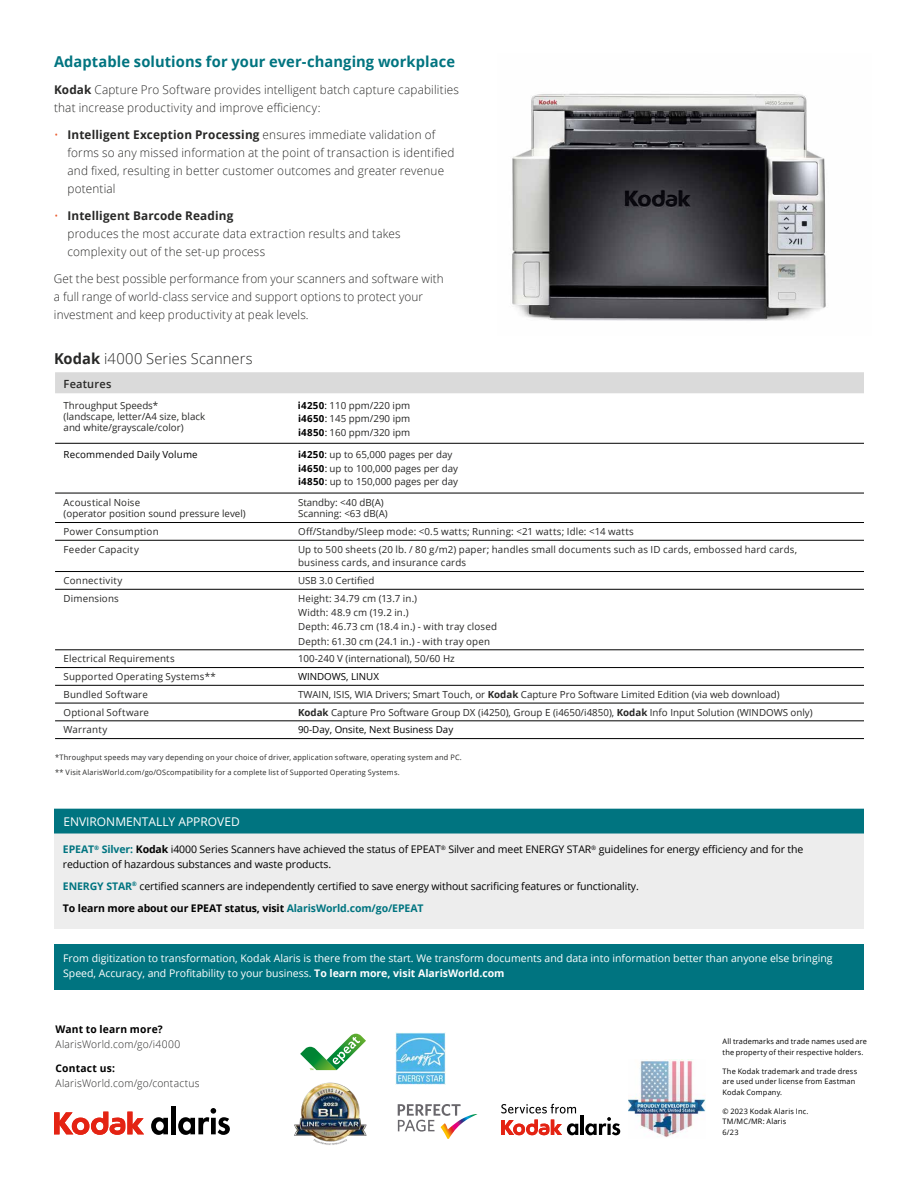
<style>
.page{position:relative;width:918px;height:1188px;background:#fff}
.page>*{position:absolute;margin:0;border:0;box-sizing:border-box;transform-origin:0 0}
.t1{font:700 15px "Open Sans";letter-spacing:.005em;color:#007480}
.t2{font:300 15px "Open Sans";letter-spacing:.015em;color:#282827}
.t3{font:300 12px/18px "Open Sans";letter-spacing:.015em;color:#282827}
.t4{font:12px "Open Sans";color:#fff}
.t5{font:600 11.25px "Open Sans";letter-spacing:.015em;color:#282827}
.t6{font:10.5px/15px "Open Sans";letter-spacing:-.01em;color:#000}
.t7{font:10.5px/15px "Open Sans";color:#fff}
.t8{font:300 10.5px "Open Sans";letter-spacing:.02em;color:#282827}
.t9{font:700 10.5px "Open Sans";letter-spacing:.02em;color:#000}
.t10{font:9.75px/13.5px "Open Sans";color:#282827}
.t11{font:9.75px/14.2px "Open Sans";letter-spacing:.02em;color:#282827}
.t12{font:9.75px "Open Sans";color:#000}
.t13{font:9.75px "Open Sans";letter-spacing:.025em;color:#282827}
.t14{font:9.75px "Open Sans";letter-spacing:.02em;color:#000}
.t15{font:7.5px/10.5px "Open Sans";letter-spacing:.025em;color:#000}
.t16{font:7.5px/15px "Open Sans";letter-spacing:.025em;color:#282827}
.s1{font-weight:700}
.s2{color:#eb5c2e}
.s3{font-weight:700;color:#000}
.s4{color:#000}
.s5{font-weight:700;color:#007480}
</style>
<div class="page">
<svg style="left:55px;top:372px;width:809px;height:22px;background:#dbdbdb"></svg>
<svg style="left:55px;top:492px;width:809px;height:229px"></svg>
<svg style="left:55px;top:523px;width:809px;height:127px"></svg>
<svg style="left:55px;top:541px;width:809px;height:30px"></svg>
<hr style="left:55px;top:443px;width:243px;height:1px;background:#000">
<hr style="left:298px;top:443px;width:566px;height:1px;background:#000">
<hr style="left:55px;top:493px;width:243px;height:1px;background:#000">
<hr style="left:298px;top:493px;width:566px;height:1px;background:#000">
<hr style="left:55px;top:571px;width:243px;height:1px;background:#000">
<hr style="left:298px;top:571px;width:566px;height:1px;background:#000">
<hr style="left:55px;top:667px;width:243px;height:1px;background:#000">
<hr style="left:55px;top:685px;width:243px;height:1px;background:#000">
<hr style="left:298px;top:667px;width:566px;height:1px;background:#000">
<hr style="left:298px;top:685px;width:566px;height:1px;background:#000">
<hr style="left:55px;top:703px;width:243px;height:1px;background:#000">
<hr style="left:55px;top:721px;width:243px;height:1px;background:#000">
<hr style="left:55px;top:738px;width:243px;height:1px;background:#000">
<hr style="left:298px;top:703px;width:566px;height:1px;background:#000">
<hr style="left:298px;top:721px;width:566px;height:1px;background:#000">
<hr style="left:298px;top:738px;width:566px;height:1px;background:#000">
<hr style="left:55px;top:540px;width:243px;height:1px;background:#000">
<hr style="left:298px;top:540px;width:566px;height:1px;background:#000">
<hr style="left:55px;top:589px;width:243px;height:1px;background:#000">
<hr style="left:298px;top:589px;width:566px;height:1px;background:#000">
<hr style="left:55px;top:650px;width:243px;height:1px;background:#000">
<hr style="left:298px;top:650px;width:566px;height:1px;background:#000">
<hr style="left:55px;top:522px;width:243px;height:1px;background:#000">
<hr style="left:298px;top:522px;width:566px;height:1px;background:#000">
<div style="left:54px;top:817px;width:810px;height:112px;background:#ededed"></div>
<div style="left:54px;top:809px;width:810px;height:25px;background:#007480"></div>
<img style="left:396px;top:1033px;width:50px;height:51px">
<svg style="left:501px;top:1104px;width:75px;height:10px"></svg>
<svg style="left:501px;top:1120px;width:77px;height:15px"></svg>
<hr style="left:581px;top:1116px;width:3px;height:19px;background:#000">
<svg style="left:585px;top:1117px;width:35px;height:18px"></svg>
<svg style="left:398px;top:1104px;width:79px;height:35px"></svg>
<svg style="left:300px;top:1034px;width:66px;height:36px"></svg>
<img style="left:628px;top:1059px;width:78px;height:78px">
<img style="left:294px;top:1082px;width:73px;height:63px">
<div style="left:54px;top:944px;width:810px;height:46px;background:#007480"></div>
<svg style="left:54px;top:1112px;width:90px;height:23px"></svg>
<svg style="left:151px;top:1117px;width:17px;height:18px"></svg>
<div style="left:171px;top:1106px;width:5px;height:28px;background:#000"></div>
<svg style="left:178px;top:1108px;width:52px;height:27px"></svg>
<img style="left:512px;top:93px;width:314px;height:228px">
<p class="t1" style="left:54px;top:50px;width:403px">Adaptable solutions for your ever-changing workplace</p>
<p class="t3" style="left:54px;top:80px;width:407px"><span class="s1">Kodak</span> Capture Pro Software provides intelligent batch capture capabilities that increase productivity and improve efficiency:</p>
<p class="t3" style="left:68px;top:125px;width:388px;text-indent:-14px"><span class="s2">•</span> <span class="s1">Intelligent Exception Processing</span> ensures immediate validation of forms so any missed information at the point of transaction is identified and fixed, resulting in better customer outcomes and greater revenue potential</p>
<p class="t3" style="left:68px;top:206px;width:335px;text-indent:-13px"><span class="s2">•</span> <span class="s1">Intelligent Barcode Reading<br></span>produces the most accurate data extraction results and takes complexity out of the set-up process</p>
<p class="t3" style="left:54px;top:269px;width:391px">Get the best possible performance from your scanners and software with a full range of world-class service and support options to protect your investment and keep productivity at peak levels.</p>
<p class="t2" style="left:54px;top:348px;width:200px"><span class="s1">Kodak</span> i4000 Series Scanners</p>
<p class="t5" style="left:64px;top:376px;width:49px">Features</p>
<p class="t10" style="left:64px;top:399px;width:143px;line-height:11.2px">Throughput Speeds* (landscape, letter/A4 size, black and white/grayscale/color)</p>
<p class="t10" style="left:298px;top:398px;width:114px;text-align:justify"><span class="s3">i4250</span><span class="s4">:</span> 110 ppm/220 ipm <span class="s3">i4650</span><span class="s4">:</span> 145 ppm/290 ipm <span class="s3">i4850</span><span class="s4">:</span> 160 ppm/320 ipm</p>
<p class="t14" style="left:64px;top:448px;width:136px">Recommended Daily Volume</p>
<p class="t10" style="left:298px;top:448px;width:162px"><span class="s3">i4250</span><span class="s4">:</span> up to 65,000 pages per day <span class="s3">i4650</span><span class="s4">:</span> up to 100,000 pages per day <span class="s3">i4850</span><span class="s4">:</span> up to 150,000 pages per day</p>
<p class="t10" style="left:64px;top:496px;width:184px;line-height:11.7px">Acoustical Noise<br>(operator position sound pressure level)</p>
<p class="t10" style="left:298px;top:496px;width:91px;line-height:11.2px">Standby: &lt;40 dB(A)<br>Scanning: &lt;63 dB(A)</p>
<p class="t11" style="left:64px;top:524px;width:97px">Power Consumption</p>
<p class="t11" style="left:298px;top:524px;width:337px">Off/Standby/Sleep mode: &lt;0.5 watts; Running: &lt;21 watts; Idle: &lt;14 watts</p>
<p class="t13" style="left:64px;top:543px;width:77px">Feeder Capacity</p>
<p class="t11" style="left:298px;top:542px;width:501px;line-height:13.5px">Up to 500 sheets (20 lb. / 80 g/m2) paper; handles small documents such as ID cards, embossed hard cards, business cards, and insurance cards</p>
<p class="t13" style="left:64px;top:574px;width:60px">Connectivity</p>
<p class="t10" style="left:298px;top:574px;width:78px">USB 3.0 Certified</p>
<p class="t10" style="left:64px;top:591px;width:57px">Dimensions</p>
<p class="t11" style="left:298px;top:591px;width:201px">Height: 34.79 cm (13.7 in.)<br>Width: 48.9 cm (19.2 in.)<br>Depth: 46.73 cm (18.4 in.) - with tray closed Depth: 61.30 cm (24.1 in.) - with tray open</p>
<p class="t11" style="left:64px;top:652px;width:113px">Electrical Requirements</p>
<p class="t10" style="left:298px;top:652px;width:158px">100-240 V (international), 50/60 Hz</p>
<p class="t11" style="left:64px;top:669px;width:154px">Supported Operating Systems**</p>
<p class="t12" style="left:298px;top:670px;width:82px">WINDOWS, LINUX</p>
<p class="t11" style="left:64px;top:687px;width:86px">Bundled Software</p>
<p class="t10" style="left:298px;top:687px;width:483px">TWAIN, ISIS, WIA Drivers; Smart Touch, or <span class="s1">Kodak</span> Capture Pro Software Limited Edition (via web download)</p>
<p class="t11" style="left:64px;top:705px;width:87px">Optional Software</p>
<p class="t10" style="left:298px;top:705px;width:516px"><span class="s1">Kodak</span> Capture Pro Software Group DX (i4250), Group E (i4650/i4850), <span class="s1">Kodak</span> Info Input Solution (WINDOWS only)</p>
<p class="t11" style="left:64px;top:723px;width:45px">Warranty</p>
<p class="t12" style="left:298px;top:723px;width:157px">90-Day, Onsite, Next Business Day</p>
<p class="t16" style="left:55px;top:749px;width:408px">*Throughput speeds may vary depending on your choice of driver, application software, operating system and PC. ** Visit AlarisWorld.com/go/OScompatibility for a complete list of Supported Operating Systems.</p>
<p class="t4" style="left:63px;top:813px;width:178px">ENVIRONMENTALLY APPROVED</p>
<p class="t6" style="left:63px;top:842px;width:742px"><span class="s5">EPEAT</span><sup>®</sup> <span class="s5">Silver:</span> <span class="s1">Kodak</span> i4000 Series Scanners have achieved the status of EPEAT<sup>®</sup> Silver and meet ENERGY STAR<sup>®</sup> guidelines for energy efficiency and for the reduction of hazardous substances and waste products.</p>
<p class="t6" style="left:63px;top:875px;width:577px;line-height:21.8px"><span class="s5">ENERGY STAR</span><sup>®</sup> certified scanners are independently certified to save energy without sacrificing features or functionality.<br><span class="s1">To learn more about our EPEAT status, visit</span> <span class="s5">AlarisWorld.com/go/EPEAT</span></p>
<p class="t7" style="left:63px;top:951px;width:771px">From digitization to transformation, Kodak Alaris is there from the start. We transform documents and data into information better than anyone else bringing<br>Speed, Accuracy, and Profitability to your business. <span class="s1">To learn more, visit AlarisWorld.com</span></p>
<p class="t9" style="left:55px;top:1021px;width:109px">Want to learn more?</p>
<p class="t8" style="left:55px;top:1037px;width:126px">AlarisWorld.com/go/i4000</p>
<p class="t9" style="left:55px;top:1060px;width:61px">Contact us:</p>
<p class="t8" style="left:55px;top:1076px;width:146px">AlarisWorld.com/go/contactus</p>
<p class="t15" style="left:723px;top:1036px;width:146px">All trademarks and trade names used are the property of their respective holders.</p>
<p class="t15" style="left:723px;top:1065px;width:136px">The Kodak trademark and trade dress are used under license from Eastman<br>Kodak Company.</p>
<p class="t15" style="left:723px;top:1105px;width:87px">© 2023 Kodak Alaris Inc.<br>TM/MC/MR: Alaris<br>6/23</p>
</div>
